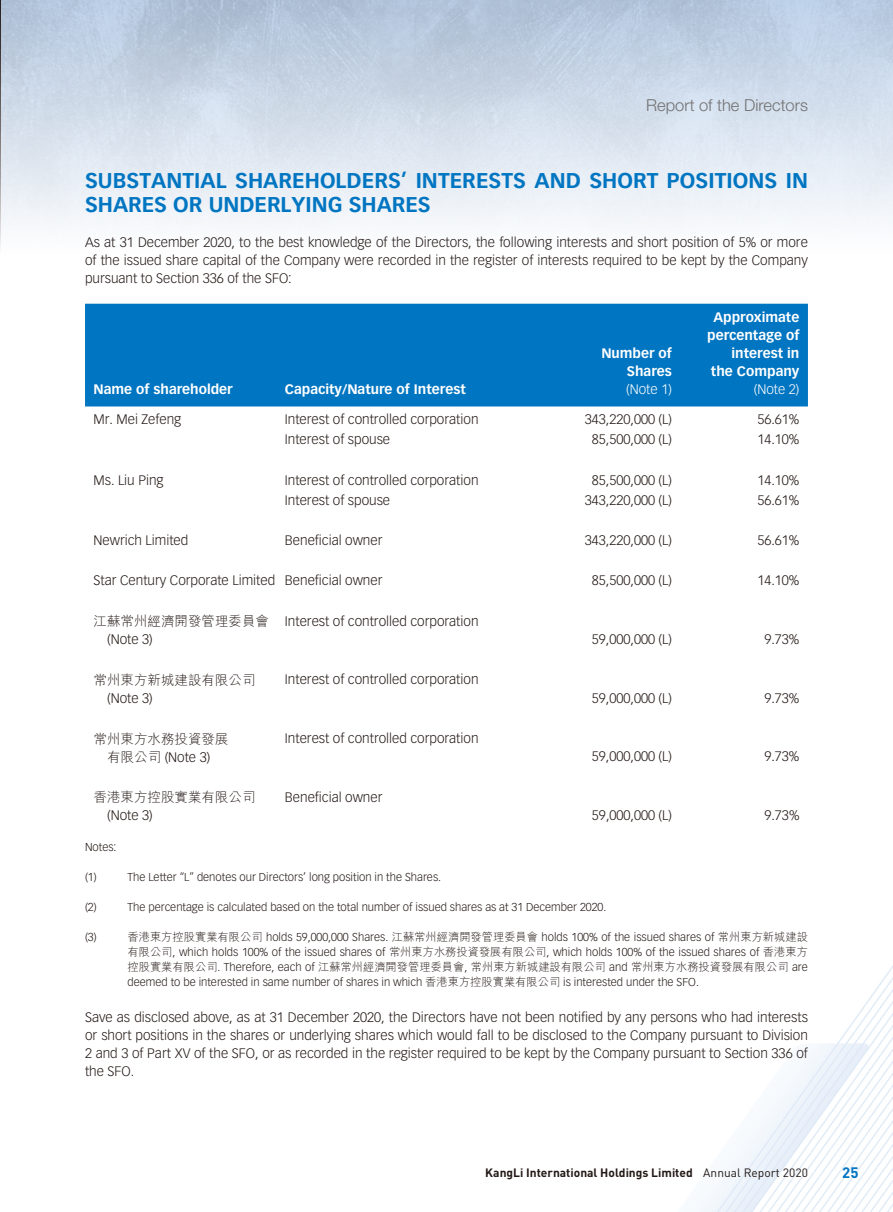
<style>
.page{position:relative;width:893px;height:1212px;background:#fff}
.page>*{position:absolute;margin:0;border:0;box-sizing:border-box;transform-origin:0 0}
.t1{font:700 21px/24px "Vectora LT Std";letter-spacing:.005em;color:#0075c1}
.t2{font:300 16.5px "Helvetica Neue LT Std";color:#727272}
.t3{font:700 15px "DIN Pro";color:#0075c1}
.t4{font:300 13.5px/18px "Vectora LT Std";color:#231916;text-align:justify}
.t5{font:700 13.5px/18px "Vectora LT Std";color:#fff;text-align:right}
.t6{font:300 13.5px "M Hei HK";color:#231916}
.t7{font:300 13.5px "Vectora LT Std";color:#fff}
.t8{font:700 12px "DIN Pro";color:#231916}
.t9{font:300 11.25px/15px "Vectora LT Std";color:#231916}
.t10{font:300 11.25px "M Hei HK";color:#231916}
.s1{font-family:"M Hei HK"}
.s2{font-family:"Vectora LT Std"}
.s3{font-weight:400}
</style>
<div class="page">
<img style="left:701px;top:966px;width:192px;height:246px">
<img style="left:0;top:0;width:893px;height:247px">
<div style="left:85px;top:304px;width:723px;height:102px;background:#0075c1"></div>
<p class="t2" style="left:646px;top:95px;width:163px">Report of the Directors</p>
<h1 class="t1" style="left:85px;top:168px;width:724px">SUBSTANTIAL SHAREHOLDERS’ INTERESTS AND SHORT POSITIONS IN<br>SHARES OR UNDERLYING SHARES</h1>
<p class="t4" style="left:85px;top:234px;width:724px">As at 31 December 2020, to the best knowledge of the Directors, the following interests and short position of 5% or more of the issued share capital of the Company were recorded in the register of interests required to be kept by the Company pursuant to Section 336 of the SFO:</p>
<p class="t5" style="left:94px;top:380px;width:141px">Name of shareholder</p>
<p class="t5" style="left:285px;top:380px;width:182px">Capacity/Nature of Interest</p>
<p class="t5" style="left:601px;top:344px;width:72px">Number of<br>Shares</p>
<p class="t7" style="left:626px;top:381px;width:47px">(Note 1)</p>
<p class="t5" style="left:707px;top:308px;width:94px">Approximate percentage of interest in the Company</p>
<p class="t7" style="left:754px;top:381px;width:47px">(Note 2)</p>
<p class="t4" style="left:94px;top:411px;width:89px">Mr. Mei Zefeng</p>
<p class="t4" style="left:285px;top:411px;width:195px">Interest of controlled corporation</p>
<p class="t4" style="left:585px;top:411px;width:88px">343,220,000 (L)</p>
<p class="t4" style="left:757px;top:411px;width:44px">56.61%</p>
<p class="t4" style="left:285px;top:431px;width:107px">Interest of spouse</p>
<p class="t4" style="left:592px;top:431px;width:81px">85,500,000 (L)</p>
<p class="t4" style="left:757px;top:431px;width:44px">14.10%</p>
<p class="t4" style="left:94px;top:471px;width:72px">Ms. Liu Ping</p>
<p class="t4" style="left:285px;top:471px;width:195px">Interest of controlled corporation</p>
<p class="t4" style="left:592px;top:471px;width:81px">85,500,000 (L)</p>
<p class="t4" style="left:757px;top:471px;width:44px">14.10%</p>
<p class="t4" style="left:285px;top:491px;width:107px">Interest of spouse</p>
<p class="t4" style="left:585px;top:491px;width:88px">343,220,000 (L)</p>
<p class="t4" style="left:757px;top:491px;width:44px">56.61%</p>
<p class="t4" style="left:94px;top:531px;width:96px">Newrich Limited</p>
<p class="t4" style="left:285px;top:531px;width:99px">Beneficial owner</p>
<p class="t4" style="left:585px;top:531px;width:88px">343,220,000 (L)</p>
<p class="t4" style="left:757px;top:531px;width:44px">56.61%</p>
<p class="t4" style="left:94px;top:572px;width:290px">Star Century Corporate Limited Beneficial owner</p>
<p class="t4" style="left:592px;top:572px;width:81px">85,500,000 (L)</p>
<p class="t4" style="left:757px;top:572px;width:44px">14.10%</p>
<p class="t6" style="left:94px;top:612px;width:177px">江蘇常州經濟開發管理委員會</p>
<p class="t4" style="left:107px;top:630px;width:47px">(Note 3)</p>
<p class="t4" style="left:285px;top:612px;width:195px">Interest of controlled corporation</p>
<p class="t4" style="left:592px;top:630px;width:81px">59,000,000 (L)</p>
<p class="t4" style="left:764px;top:630px;width:37px">9.73%</p>
<p class="t6" style="left:94px;top:670px;width:163px">常州東方新城建設有限公司</p>
<p class="t4" style="left:107px;top:689px;width:47px">(Note 3)</p>
<p class="t4" style="left:285px;top:671px;width:195px">Interest of controlled corporation</p>
<p class="t4" style="left:592px;top:689px;width:81px">59,000,000 (L)</p>
<p class="t4" style="left:764px;top:689px;width:37px">9.73%</p>
<p class="t6" style="left:94px;top:729px;width:136px">常州東方水務投資發展</p>
<p class="t4" style="left:107px;top:748px;width:105px"><span class="s1">有限公司</span> (Note 3)</p>
<p class="t4" style="left:285px;top:730px;width:195px">Interest of controlled corporation</p>
<p class="t4" style="left:592px;top:748px;width:81px">59,000,000 (L)</p>
<p class="t4" style="left:764px;top:748px;width:37px">9.73%</p>
<p class="t6" style="left:94px;top:788px;width:164px">香港東方控股實業有限公司</p>
<p class="t4" style="left:107px;top:806px;width:47px">(Note 3)</p>
<p class="t4" style="left:285px;top:788px;width:99px">Beneficial owner</p>
<p class="t4" style="left:592px;top:806px;width:81px">59,000,000 (L)</p>
<p class="t4" style="left:764px;top:806px;width:37px">9.73%</p>
<p class="t9" style="left:85px;top:839px;width:33px">Notes:</p>
<p class="t9" style="left:85px;top:869px;width:13px">(1)</p>
<p class="t9" style="left:128px;top:869px;width:315px">The Letter “L” denotes our Directors’ long position in the Shares.</p>
<p class="t9" style="left:85px;top:899px;width:13px">(2)</p>
<p class="t9" style="left:128px;top:899px;width:480px">The percentage is calculated based on the total number of issued shares as at 31 December 2020.</p>
<p class="t9" style="left:85px;top:929px;width:13px">(3)</p>
<p class="t9" style="left:128px;top:929px;width:682px"><span class="s1">香港東方控股實業有限公司</span> holds 59,000,000 Shares. <span class="s1">江蘇常州經濟開發管理委員會</span> holds 100% of the issued shares of <span class="s1">常州東方新城建設有限公司</span>, which holds 100% of the issued shares of <span class="s1">常州東方水務投資發展有限公司</span>, which holds 100% of the issued shares of <span class="s1">香港東方</span></p>
<p class="t10" style="left:128px;top:959px;width:682px">控股實業有限公司<span class="s2">. Therefore, each of</span> 江蘇常州經濟開發管理委員會<span class="s2">,</span> 常州東方新城建設有限公司 <span class="s2">and</span> 常州東方水務投資發展有限公司 <span class="s2">are</span></p>
<p class="t9" style="left:128px;top:974px;width:573px">deemed to be interested in same number of shares in which <span class="s1">香港東方控股實業有限公司</span> is interested under the SFO.</p>
<p class="t4" style="left:85px;top:1008px;width:724px">Save as disclosed above, as at 31 December 2020, the Directors have not been notified by any persons who had interests or short positions in the shares or underlying shares which would fall to be disclosed to the Company pursuant to Division 2 and 3 of Part XV of the SFO, or as recorded in the register required to be kept by the Company pursuant to Section 336 of the SFO.</p>
<p class="t8" style="left:485px;top:1164px;width:324px">KangLi International Holdings Limited <span class="s3">Annual Report 2020</span></p>
<p class="t3" style="left:842px;top:1162px;width:18px">25</p>
</div>
